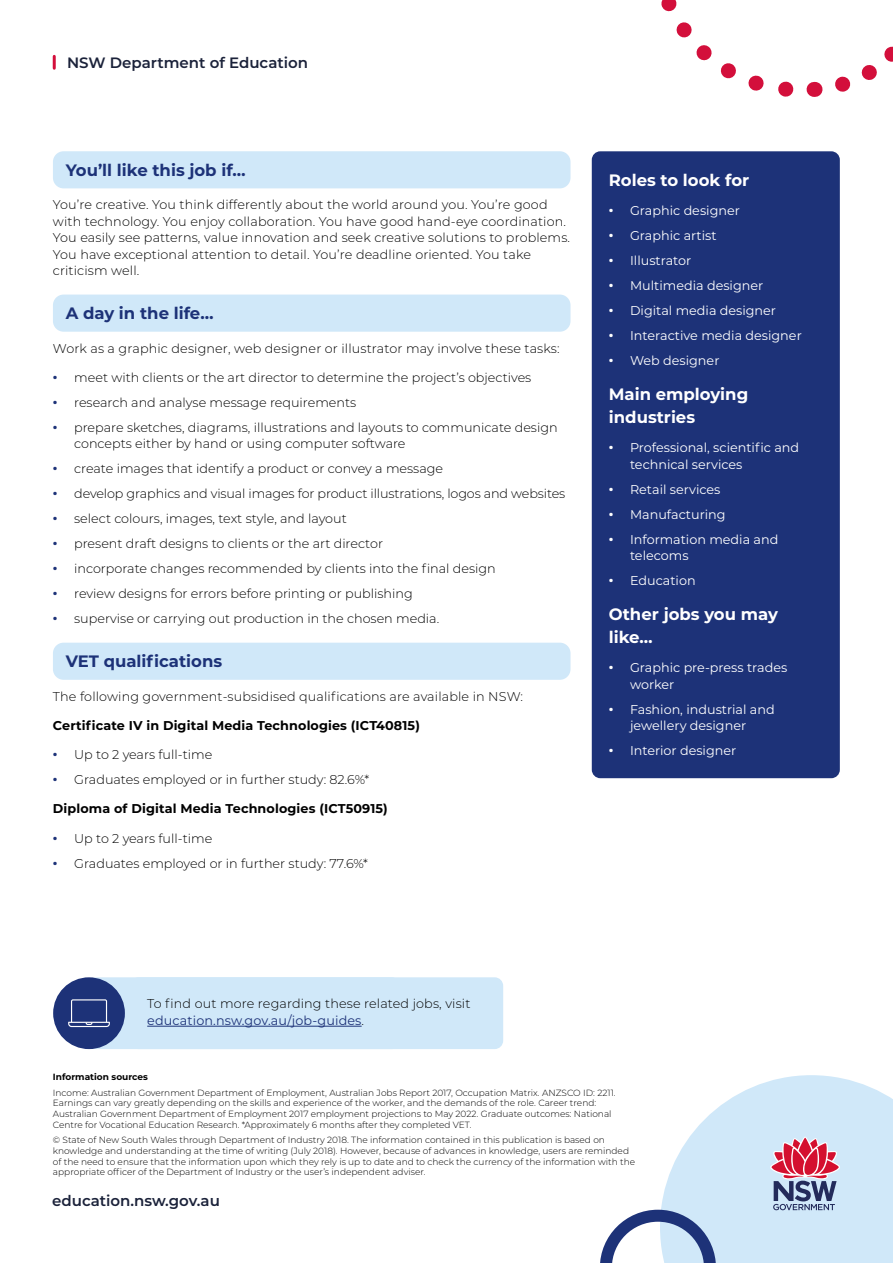
<style>
.page{position:relative;width:893px;height:1263px;background:#fff}
.page>*{position:absolute;margin:0;border:0;box-sizing:border-box;transform-origin:0 0}
.Body_Heading{font:700 16.5px/22.5px "Montserrat";color:#fff}
.Body_Heading_Boxed{font:700 16.5px "Montserrat";color:#1d3278}
.t1{font:600 15px "Montserrat";color:#1b223a}
.Body_2{font:300 12.75px/16.5px "Montserrat";color:#000}
.t2{font:12.75px/16.5px "Montserrat";color:#fff}
.Body_2-2{font:700 12.75px "Montserrat";letter-spacing:.01em;color:#000}
.t3{font:900 12.75px "Montserrat";color:#fff}
.t4{font:900 12.75px "Montserrat";color:#1d3278}
.Reference{font:300 9px/10.8px "Montserrat";color:#000}
.Reference-2{font:700 9px "Montserrat";color:#000}
.s1{font-weight:400;color:#1d3278}
</style>
<div class="page">
<svg style="left:600px;top:1075px;width:293px;height:188px"></svg>
<div style="left:88px;top:977px;width:312px;height:72px;background:#d0e8f9;border-radius:9px"></div>
<div style="left:130px;top:977px;width:373px;height:72px;background:#d0e8f9;border-radius:9px"></div>
<hr style="left:147px;top:1026px;width:215px;height:1px;background:#1d3278">
<div style="left:53px;top:977px;width:72px;height:72px;background:#1d3278;border-radius:50%"></div>
<svg style="left:68px;top:999px;width:42px;height:28px"></svg>
<div style="left:53px;top:151px;width:517px;height:37px;background:#d0e8f9;border-radius:11px"></div>
<div style="left:53px;top:295px;width:517px;height:37px;background:#d0e8f9;border-radius:11px"></div>
<div style="left:53px;top:643px;width:517px;height:37px;background:#d0e8f9;border-radius:11px"></div>
<div style="left:592px;top:151px;width:248px;height:627px;background:#1d3278;border-radius:9px"></div>
<svg style="left:661px;top:0;width:232px;height:97px"></svg>
<svg style="left:53px;top:56px;width:3px;height:12px"></svg>
<p class="t1" style="left:67px;top:52px;width:243px">NSW Department of Education</p>
<h2 class="Body_Heading_Boxed" style="left:66px;top:158px;width:182px">You’ll like this job if…</h2>
<p class="Body_2" style="left:53px;top:196px;width:519px">You’re creative. You think differently about the world around you. You’re good with technology. You enjoy collaboration. You have good hand-eye coordination.<br>You easily see patterns, value innovation and seek creative solutions to problems.<br>You have exceptional attention to detail. You’re deadline oriented. You take criticism well.</p>
<h2 class="Body_Heading_Boxed" style="left:66px;top:301px;width:149px">A day in the life…</h2>
<p class="Body_2" style="left:53px;top:339px;width:508px">Work as a graphic designer, web designer or illustrator may involve these tasks:</p>
<p class="t4" style="left:53px;top:368px;width:6px">∙</p>
<p class="Body_2" style="left:74px;top:369px;width:459px">meet with clients or the art director to determine the project’s objectives</p>
<p class="t4" style="left:53px;top:393px;width:6px">∙</p>
<p class="Body_2" style="left:74px;top:394px;width:284px">research and analyse message requirements</p>
<p class="t4" style="left:53px;top:418px;width:6px">∙</p>
<p class="Body_2" style="left:74px;top:419px;width:485px">prepare sketches, diagrams, illustrations and layouts to communicate design concepts either by hand or using computer software</p>
<p class="t4" style="left:53px;top:459px;width:6px">∙</p>
<p class="Body_2" style="left:74px;top:460px;width:370px">create images that identify a product or convey a message</p>
<p class="t4" style="left:53px;top:484px;width:6px">∙</p>
<p class="Body_2" style="left:74px;top:485px;width:493px">develop graphics and visual images for product illustrations, logos and websites</p>
<p class="t4" style="left:53px;top:509px;width:6px">∙</p>
<p class="Body_2" style="left:74px;top:510px;width:274px">select colours, images, text style, and layout</p>
<p class="t4" style="left:53px;top:534px;width:6px">∙</p>
<p class="Body_2" style="left:74px;top:535px;width:310px">present draft designs to clients or the art director</p>
<p class="t4" style="left:53px;top:559px;width:6px">∙</p>
<p class="Body_2" style="left:74px;top:560px;width:423px">incorporate changes recommended by clients into the final design</p>
<p class="t4" style="left:53px;top:584px;width:6px">∙</p>
<p class="Body_2" style="left:74px;top:585px;width:340px">review designs for errors before printing or publishing</p>
<p class="t4" style="left:53px;top:609px;width:6px">∙</p>
<p class="Body_2" style="left:74px;top:610px;width:367px">supervise or carrying out production in the chosen media.</p>
<h2 class="Body_Heading_Boxed" style="left:66px;top:649px;width:158px">VET qualifications</h2>
<p class="Body_2" style="left:53px;top:687px;width:472px">The following government-subsidised qualifications are available in NSW:</p>
<p class="Body_2-2" style="left:53px;top:716px;width:368px">Certificate IV in Digital Media Technologies (ICT40815)</p>
<p class="t4" style="left:53px;top:745px;width:6px">∙</p>
<p class="Body_2" style="left:74px;top:746px;width:140px">Up to 2 years full-time</p>
<p class="t4" style="left:53px;top:770px;width:6px">∙</p>
<p class="Body_2" style="left:74px;top:771px;width:297px">Graduates employed or in further study: 82.6%*</p>
<p class="Body_2-2" style="left:53px;top:800px;width:336px">Diploma of Digital Media Technologies (ICT50915)</p>
<p class="t4" style="left:53px;top:828px;width:6px">∙</p>
<p class="Body_2" style="left:74px;top:829px;width:140px">Up to 2 years full-time</p>
<p class="t4" style="left:53px;top:854px;width:6px">∙</p>
<p class="Body_2" style="left:74px;top:854px;width:295px">Graduates employed or in further study: 77.6%*</p>
<h2 class="Body_Heading" style="left:609px;top:168px;width:142px">Roles to look for</h2>
<p class="t3" style="left:609px;top:201px;width:6px">∙</p>
<p class="t2" style="left:630px;top:202px;width:111px">Graphic designer</p>
<p class="t3" style="left:609px;top:226px;width:6px">∙</p>
<p class="t2" style="left:630px;top:227px;width:88px">Graphic artist</p>
<p class="t3" style="left:609px;top:251px;width:6px">∙</p>
<p class="t2" style="left:630px;top:252px;width:63px">Illustrator</p>
<p class="t3" style="left:609px;top:276px;width:6px">∙</p>
<p class="t2" style="left:630px;top:277px;width:135px">Multimedia designer</p>
<p class="t3" style="left:609px;top:301px;width:6px">∙</p>
<p class="t2" style="left:630px;top:302px;width:148px">Digital media designer</p>
<p class="t3" style="left:609px;top:326px;width:6px">∙</p>
<p class="t2" style="left:630px;top:327px;width:173px">Interactive media designer</p>
<p class="t3" style="left:609px;top:351px;width:6px">∙</p>
<p class="t2" style="left:630px;top:352px;width:91px">Web designer</p>
<h2 class="Body_Heading" style="left:609px;top:382px;width:141px">Main employing industries</h2>
<p class="t3" style="left:609px;top:438px;width:6px">∙</p>
<p class="t2" style="left:630px;top:439px;width:171px">Professional, scientific and technical services</p>
<p class="t3" style="left:609px;top:479px;width:6px">∙</p>
<p class="t2" style="left:630px;top:480px;width:92px">Retail services</p>
<p class="t3" style="left:609px;top:504px;width:6px">∙</p>
<p class="t2" style="left:630px;top:505px;width:97px">Manufacturing</p>
<p class="t3" style="left:609px;top:529px;width:6px">∙</p>
<p class="t2" style="left:630px;top:530px;width:150px">Information media and telecoms</p>
<p class="t3" style="left:609px;top:571px;width:6px">∙</p>
<p class="t2" style="left:630px;top:572px;width:67px">Education</p>
<h2 class="Body_Heading" style="left:609px;top:602px;width:171px">Other jobs you may like…</h2>
<p class="t3" style="left:609px;top:658px;width:6px">∙</p>
<p class="t2" style="left:630px;top:659px;width:159px">Graphic pre-press trades worker</p>
<p class="t3" style="left:609px;top:700px;width:6px">∙</p>
<p class="t2" style="left:630px;top:700px;width:146px">Fashion, industrial and jewellery designer</p>
<p class="t3" style="left:609px;top:741px;width:6px">∙</p>
<p class="t2" style="left:630px;top:742px;width:108px">Interior designer</p>
<p class="Body_2" style="left:147px;top:995px;width:325px">To find out more regarding these related jobs, visit <span class="s1">education.nsw.gov.au/job-guides</span>.</p>
<p class="Reference-2" style="left:53px;top:1071px;width:96px">Information sources</p>
<p class="Reference" style="left:53px;top:1086px;width:564px">Income: Australian Government Department of Employment, Australian Jobs Report 2017, Occupation Matrix. ANZSCO ID: 2211.<br>Earnings can vary greatly depending on the skills and experience of the worker, and the demands of the role. Career trend:<br>Australian Government Department of Employment 2017 employment projections to May 2022. Graduate outcomes: National Centre for Vocational Education Research. *Approximately 6 months after they completed VET.</p>
<p class="Reference" style="left:53px;top:1134px;width:584px">© State of New South Wales through Department of Industry 2018. The information contained in this publication is based on knowledge and understanding at the time of writing (July 2018). However, because of advances in knowledge, users are reminded of the need to ensure that the information upon which they rely is up to date and to check the currency of the information with the appropriate officer of the Department of Industry or the user’s independent adviser.</p>
<p class="t1" style="left:52px;top:1190px;width:169px">education.nsw.gov.au</p>
</div>
